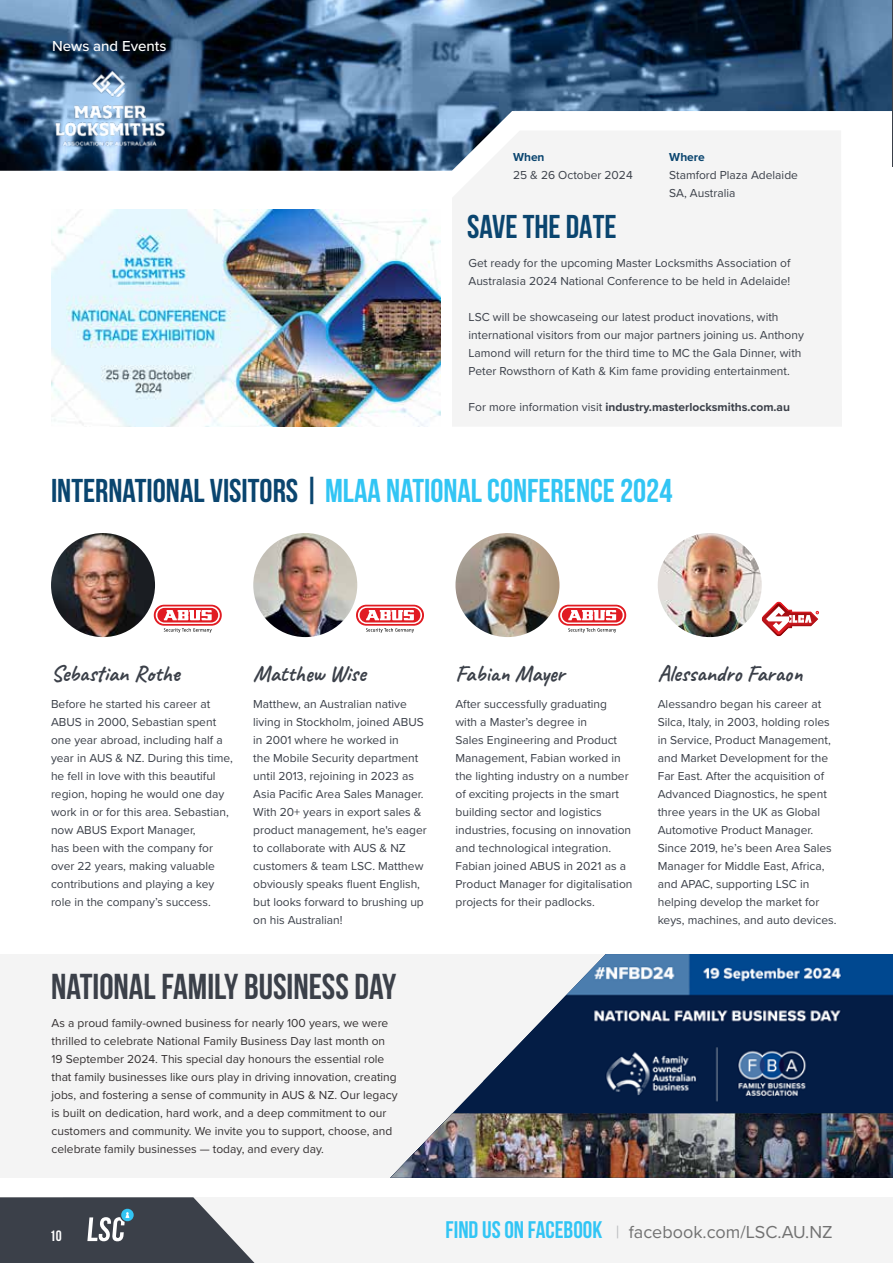
<style>
.page{position:relative;width:893px;height:1263px;background:#fff}
.page>*{position:absolute;margin:0;border:0;box-sizing:border-box;transform-origin:0 0}
.t1{font:700 36px "Bebas Neue";color:#3b4049}
.t2{font:700 33px "Bebas Neue";color:#32c5f4}
.t3{font:700 33px "Bebas Neue";color:#0a456f}
.t4{font:700 22.5px "Caveat";color:#3b4049}
.t5{font:18px "Proxima Nova";color:#727272}
.t6{font:500 15px "Proxima Nova";color:#fff}
.t7{font:700 15px "Bebas Neue";color:#fff}
.t8{font:12px/18px "Proxima Nova";color:#3b4049}
.t9{font:12px/18px "Proxima Nova";color:#353132}
.t10{font:700 12px "Proxima Nova";color:#3b4049}
.t11{font:700 12px "Proxima Nova";color:#0a456f}
.s1{font-weight:400}
.s2{color:#0a456f}
.s3{font-family:"Bebas Neue";font-weight:700;font-size:24px;color:#32c5f4}
.s4{color:#bcbec0}
</style>
<div class="page">
<div style="left:63px;top:1197px;width:830px;height:66px;background:#f4f4f4"></div>
<svg style="left:0;top:1197px;width:255px;height:66px"></svg>
<div style="left:0;top:954px;width:692px;height:224px;background:#f4f4f4"></div>
<svg style="left:452px;top:1081px;width:31px;height:32px"></svg>
<img style="left:483px;top:954px;width:410px;height:159px">
<img style="left:390px;top:1113px;width:503px;height:65px">
<img style="left:455px;top:533px;width:104px;height:104px;border-radius:52px">
<img style="left:658px;top:533px;width:104px;height:104px;border-radius:52px">
<img style="left:51px;top:533px;width:104px;height:104px;border-radius:52px">
<svg style="left:761px;top:601px;width:58px;height:36px"></svg>
<svg style="left:154px;top:605px;width:68px;height:21px"></svg>
<svg style="left:156px;top:606px;width:64px;height:18px"></svg>
<svg style="left:157px;top:608px;width:61px;height:14px"></svg>
<svg style="left:164px;top:610px;width:48px;height:10px"></svg>
<svg style="left:164px;top:628px;width:48px;height:5px"></svg>
<svg style="left:356px;top:605px;width:68px;height:21px"></svg>
<svg style="left:358px;top:606px;width:64px;height:18px"></svg>
<svg style="left:360px;top:608px;width:60px;height:14px"></svg>
<svg style="left:366px;top:610px;width:48px;height:10px"></svg>
<svg style="left:366px;top:628px;width:48px;height:5px"></svg>
<svg style="left:558px;top:605px;width:68px;height:21px"></svg>
<svg style="left:560px;top:606px;width:64px;height:18px"></svg>
<svg style="left:562px;top:608px;width:61px;height:14px"></svg>
<svg style="left:568px;top:610px;width:48px;height:10px"></svg>
<svg style="left:568px;top:628px;width:48px;height:5px"></svg>
<img style="left:0;top:0;width:892px;height:111px">
<svg style="left:0;top:111px;width:512px;height:60px"></svg>
<div style="left:452px;top:130px;width:390px;height:296px;background:#f4f4f4"></div>
<img style="left:51px;top:209px;width:390px;height:218px">
<img style="left:253px;top:533px;width:104px;height:104px;border-radius:52px">
<img style="left:51px;top:66px;width:119px;height:83px">
<hr style="left:892px;top:0;width:1px;height:167px;background:#3b4049">
<p class="t6" style="left:52px;top:35px;width:116px">News and Events</p>
<p class="t11" style="left:513px;top:148px;width:33px">When</p>
<p class="t8" style="left:513px;top:165px;width:121px">25 &amp; 26 October 2024</p>
<h2 class="t3" style="left:467px;top:208px;width:151px">SAVE THE DATE</h2>
<p class="t11" style="left:669px;top:148px;width:37px">Where</p>
<p class="t8" style="left:669px;top:165px;width:130px">Stamford Plaza Adelaide<br>SA, Australia</p>
<p class="t8" style="left:469px;top:254px;width:323px">Get ready for the upcoming Master Locksmiths Association of<br>Australasia 2024 National Conference to be held in Adelaide!</p>
<p class="t8" style="left:469px;top:308px;width:337px">LSC will be showcaseing our latest product inovations, with international visitors from our major partners joining us. Anthony Lamond will return for the third time to MC the Gala Dinner, with Peter Rowsthorn of Kath &amp; Kim fame providing entertainment.</p>
<p class="t10" style="left:469px;top:398px;width:323px"><span class="s1">For more information visit</span> industry.masterlocksmiths.com.au</p>
<h2 class="t2" style="left:51px;top:472px;width:623px"><span class="s2">INTERNATIONAL VISITORS |</span> MLAA NATIONAL CONFERENCE 2024</h2>
<h3 class="t4" style="left:51px;top:659px;width:130px">Sebastian Rothe</h3>
<p class="t8" style="left:51px;top:695px;width:183px">Before he started his career at<br>ABUS in 2000, Sebastian spent one year abroad, including half a year in AUS &amp; NZ. During this time, he fell in love with this beautiful region, hoping he would one day work in or for this area. Sebastian, now ABUS Export Manager,<br>has been with the company for over 22 years, making valuable contributions and playing a key role in the company’s success.</p>
<h3 class="t4" style="left:253px;top:659px;width:114px">Matthew Wise</h3>
<p class="t8" style="left:253px;top:695px;width:175px">Matthew, an Australian native living in Stockholm, joined ABUS in 2001 where he worked in<br>the Mobile Security department until 2013, rejoining in 2023 as<br>Asia Pacific Area Sales Manager.<br>With 20+ years in export sales &amp; product management, he's eager to collaborate with AUS &amp; NZ customers &amp; team LSC. Matthew obviously speaks fluent English, but looks forward to brushing up on his Australian!</p>
<h1 class="t1" style="left:51px;top:967px;width:347px">NATIONAL FAMILY BUSINESS DAY</h1>
<p class="t9" style="left:52px;top:1013px;width:348px">As a proud family-owned business for nearly 100 years, we were thrilled to celebrate National Family Business Day last month on 19 September 2024. This special day honours the essential role that family businesses like ours play in driving innovation, creating jobs, and fostering a sense of community in AUS &amp; NZ. Our legacy is built on dedication, hard work, and a deep commitment to our customers and community. We invite you to support, choose, and celebrate family businesses — today, and every day.</p>
<h3 class="t4" style="left:455px;top:659px;width:111px">Fabian Mayer</h3>
<p class="t8" style="left:455px;top:695px;width:178px">After successfully graduating<br>with a Master’s degree in<br>Sales Engineering and Product<br>Management, Fabian worked in the lighting industry on a number of exciting projects in the smart building sector and logistics industries, focusing on innovation and technological integration.<br>Fabian joined ABUS in 2021 as a<br>Product Manager for digitalisation projects for their padlocks.</p>
<h3 class="t4" style="left:658px;top:659px;width:146px">Alessandro Faraon</h3>
<p class="t8" style="left:658px;top:695px;width:180px">Alessandro began his career at<br>Silca, Italy, in 2003, holding roles in Service, Product Management, and Market Development for the<br>Far East. After the acquisition of<br>Advanced Diagnostics, he spent three years in the UK as Global<br>Automotive Product Manager.<br>Since 2019, he’s been Area Sales<br>Manager for Middle East, Africa, and APAC, supporting LSC in helping develop the market for keys, machines, and auto devices.</p>
<p class="t7" style="left:50px;top:1228px;width:13px">10</p>
<h3 class="t5" style="left:445px;top:1219px;width:389px"><span class="s3">FIND US ON FACEBOOK</span> <span class="s4">|</span> facebook.com/LSC.AU.NZ</h3>
</div>
